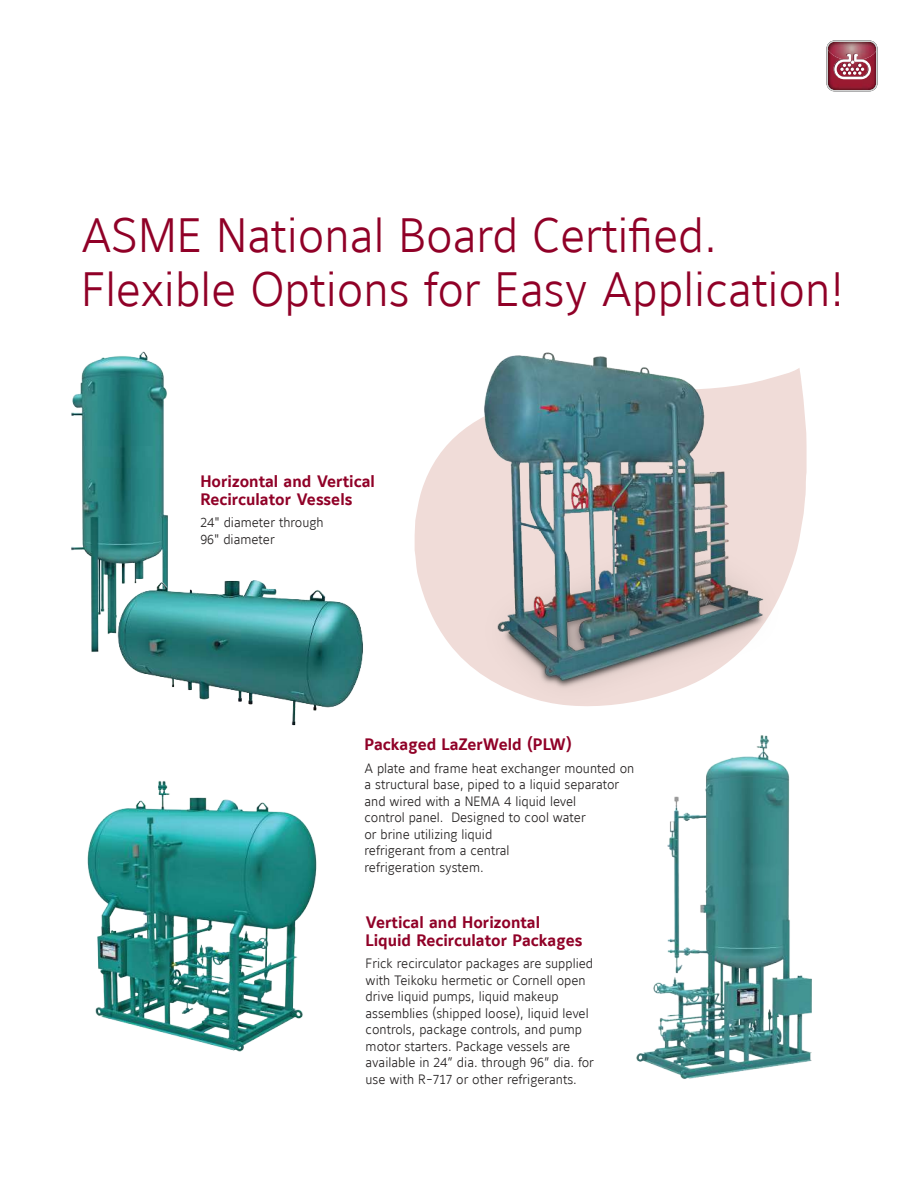
<style>
.page{position:relative;width:918px;height:1188px;background:#fff}
.page>*{position:absolute;margin:0;border:0;box-sizing:border-box;transform-origin:0 0}
.t1{font:48px/54px "Maurea Light Lf";color:#900027}
.t2{font:16.5px/18px "Maurea Bold Lf";color:#900027}
.t3{font:13.5px/16.5px "Maurea Light Lf";color:#221f1f}
</style>
<div class="page">
<svg style="left:827px;top:40px;width:51px;height:51px;background:#a95e6c"></svg>
<img style="left:71px;top:351px;width:97px;height:301px">
<img style="left:636px;top:735px;width:176px;height:344px">
<svg style="left:415px;top:368px;width:392px;height:297px;fill:#f0dcd8"></svg>
<img style="left:469px;top:352px;width:317px;height:354px">
<img style="left:115px;top:576px;width:248px;height:150px">
<img style="left:87px;top:781px;width:230px;height:271px">
<h1 class="t1" style="left:81px;top:209px;width:764px">ASME National Board Certified.<br>Flexible Options for Easy Application!</h1>
<p class="t2" style="left:200px;top:473px;width:176px">Horizontal and Vertical<br>Recirculator Vessels</p>
<p class="t3" style="left:200px;top:515px;width:125px">24" diameter through<br>96" diameter</p>
<p class="t2" style="left:364px;top:736px;width:209px">Packaged LaZerWeld (PLW)</p>
<p class="t3" style="left:364px;top:760px;width:271px">A plate and frame heat exchanger mounted on a structural base, piped to a liquid separator and wired with a NEMA 4 liquid level<br>control panel. Designed to cool water<br>or brine utilizing liquid<br>refrigerant from a central<br>refrigeration system.</p>
<p class="t2" style="left:366px;top:914px;width:218px">Vertical and Horizontal<br>Liquid Recirculator Packages</p>
<p class="t3" style="left:366px;top:956px;width:230px">Frick recirculator packages are supplied with Teikoku hermetic or Cornell open drive liquid pumps, liquid makeup assemblies (shipped loose), liquid level controls, package controls, and pump motor starters. Package vessels are available in 24” dia. through 96” dia. for use with R-717 or other refrigerants.</p>
</div>
